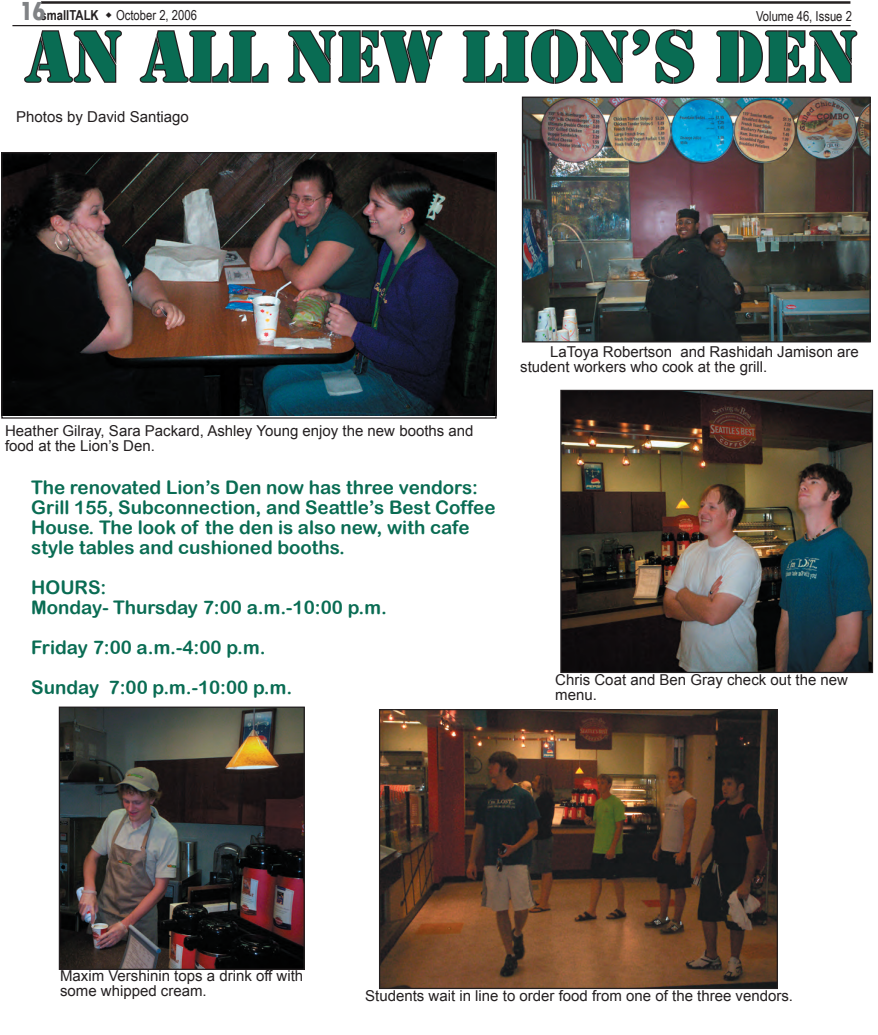
<style>
.page{position:relative;width:878px;height:1035px;background:#fff}
.page>*{position:absolute;margin:0;border:0;box-sizing:border-box;transform-origin:0 0}
.t1{font:75px "Stencil";color:#096c53}
.t2{font:18.75px/20px "Arial Rounded MT Bold";color:#096c53}
.t3{font:15px/15px "Arial";color:#231f20}
.t4{font:13.75px "Arial Narrow";color:#231f20}
.t5{font:700 13.75px "Arial Narrow";color:#231f20}
.s1{font-family:"Tw Cen";font-weight:800;font-stretch:condensed;font-size:27.5px;color:#808285}
</style>
<div class="page">
<hr style="left:12px;top:25px;width:838px;height:1px;background:#231f20">
<hr style="left:41px;top:1px;width:809px;height:3px;background:#231f20">
<svg style="left:24px;top:30px;width:98px;height:53px"></svg>
<svg style="left:139px;top:30px;width:130px;height:53px"></svg>
<svg style="left:287px;top:30px;width:156px;height:53px"></svg>
<svg style="left:462px;top:29px;width:233px;height:55px"></svg>
<svg style="left:716px;top:30px;width:142px;height:53px"></svg>
<img style="left:3px;top:154px;width:491px;height:262px">
<div style="left:1px;top:152px;width:495px;height:267px;border:1px solid #231f20"></div>
<img style="left:524px;top:99px;width:344px;height:241px">
<div style="left:522px;top:97px;width:348px;height:245px;border:1px solid #231f20"></div>
<img style="left:61px;top:709px;width:242px;height:259px">
<div style="left:59px;top:707px;width:246px;height:263px;border:1px solid #231f20"></div>
<img style="left:562px;top:392px;width:309px;height:279px">
<div style="left:560px;top:390px;width:313px;height:283px;border:1px solid #231f20"></div>
<img style="left:381px;top:711px;width:394px;height:276px">
<div style="left:379px;top:709px;width:398px;height:280px;border:1px solid #231f20"></div>
<p class="t5" style="left:20px;top:5px;width:80px"><span class="s1">16</span>smallTALK</p>
<p class="t4" style="left:116px;top:6px;width:82px">October 2, 2006</p>
<p class="t4" style="left:756px;top:6px;width:97px">Volume 46, Issue 2</p>
<p class="t1" style="left:25px;top:13px;width:833px">AN ALL NEW LION’S DEN</p>
<p class="t3" style="left:16px;top:110px;width:174px">Photos by David Santiago</p>
<p class="t3" style="left:5px;top:424px;width:470px">Heather Gilray, Sara Packard, Ashley Young enjoy the new booths and food at the Lion’s Den.</p>
<p class="t2" style="left:31px;top:477px;width:466px">The renovated Lion’s Den now has three vendors:<br>Grill 155, Subconnection, and Seattle’s Best Coffee House. The look of the den is also new, with cafe style tables and cushioned booths.</p>
<p class="t2" style="left:31px;top:577px;width:357px">HOURS:<br>Monday- Thursday 7:00 a.m.-10:00 p.m.</p>
<p class="t2" style="left:31px;top:627px;width:262px;line-height:40px">Friday 7:00 a.m.-4:00 p.m.<br>Sunday 7:00 p.m.-10:00 p.m.</p>
<p class="t3" style="left:520px;top:345px;width:340px;text-indent:30px">LaToya Robertson and Rashidah Jamison are student workers who cook at the grill.</p>
<p class="t3" style="left:555px;top:672px;width:294px">Chris Coat and Ben Gray check out the new menu.</p>
<p class="t3" style="left:60px;top:969px;width:245px">Maxim Vershinin tops a drink off with some whipped cream.</p>
<p class="t3" style="left:365px;top:989px;width:429px">Students wait in line to order food from one of the three vendors.</p>
</div>
